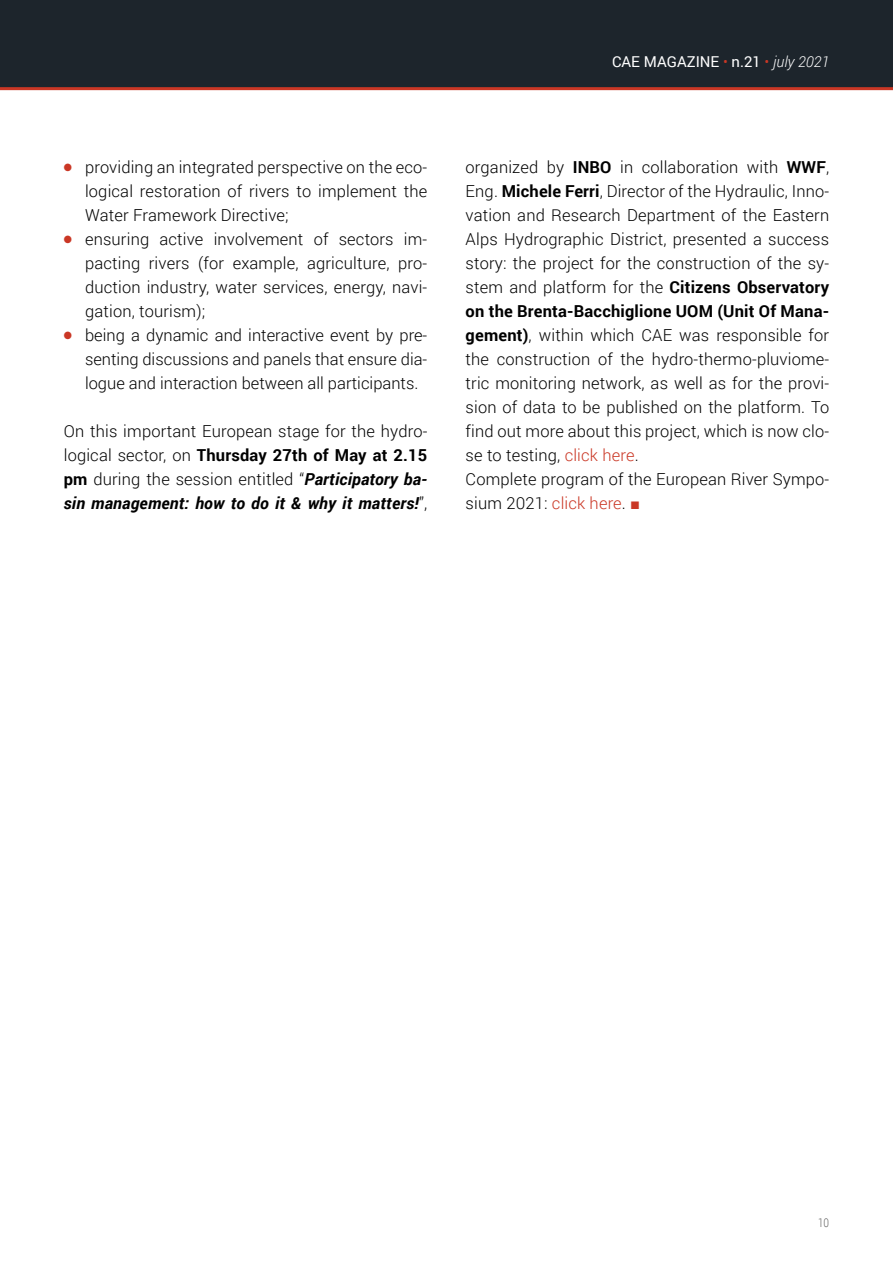
<style>
.page{position:relative;width:893px;height:1263px;background:#fff}
.page>*{position:absolute;margin:0;border:0;box-sizing:border-box;transform-origin:0 0}
.t1{font:300 16.5px/24px "Roboto";letter-spacing:.01em;color:#000;text-align:justify}
.t2{font:15px "Roboto";color:#fff}
.t3{font:300 12px "Roboto";color:#575756;scale:.8 1}
.s1{color:#ca3725}
.s2{font-weight:700}
.s3{font-weight:700;font-style:italic}
.s4{font-weight:300;color:#ca3725}
.s5{font-weight:300;font-style:italic}
.s6{font-family:"Times New Roman";font-weight:400;color:#ca3725}
</style>
<div class="page">
<div style="left:0;top:0;width:893px;height:88px;background:#1d252c"></div>
<hr style="left:0;top:87px;width:893px;height:3px;background:#ca3725">
<p class="t1" style="left:85px;top:154px;width:344px;text-indent:-21px"><span class="s1">●</span> providing an integrated perspective on the eco&shy;logical restoration of rivers to implement the Water Framework Directive;</p>
<p class="t1" style="left:85px;top:226px;width:344px;text-indent:-21px"><span class="s1">●</span> ensuring active involvement of sectors im&shy;pacting rivers (for example, agriculture, pro&shy;duction industry, water services, energy, navi&shy;gation, tourism);</p>
<p class="t1" style="left:85px;top:322px;width:344px;text-indent:-21px"><span class="s1">●</span> being a dynamic and interactive event by pre&shy;senting discussions and panels that ensure dia&shy;logue and interaction between all participants.</p>
<p class="t1" style="left:64px;top:418px;width:365px">On this important European stage for the hydro&shy;logical sector, on <span class="s2">Thursday 27th of May at 2.15 pm</span> during the session entitled “<span class="s3">Participatory ba&shy;sin management: how to do it &amp; why it matters!</span>”,</p>
<p class="t2" style="left:612px;top:52px;width:219px">CAE MAGAZINE <span class="s4">•</span> n.21 <span class="s4">•</span> <span class="s5">july 2021</span></p>
<p class="t1" style="left:466px;top:154px;width:365px;text-align:left">organized by <span class="s2">INBO</span> in collaboration with <span class="s2">WWF</span>, Eng. <span class="s2">Michele Ferri</span>, Director of the Hydraulic, Inno&shy;vation and Research Department of the Eastern Alps Hydrographic District, presented a success story: the project for the construction of the sy&shy;stem and platform for the <span class="s2">Citizens Observatory on the Brenta-Bacchiglione UOM (Unit Of Mana&shy;gement)</span>, within which CAE was responsible for the construction of the hydro-thermo-pluviome&shy;tric monitoring network, as well as for the provi&shy;sion of data to be published on the platform. To find out more about this project, which is now clo&shy;se to testing, <span class="s1">click here</span>.<br>Complete program of the European River Sympo&shy;sium 2021: <span class="s1">click here</span>. <span class="s6">■</span></p>
<p class="t3" style="left:818px;top:1214px;width:15px">10</p>
</div>
